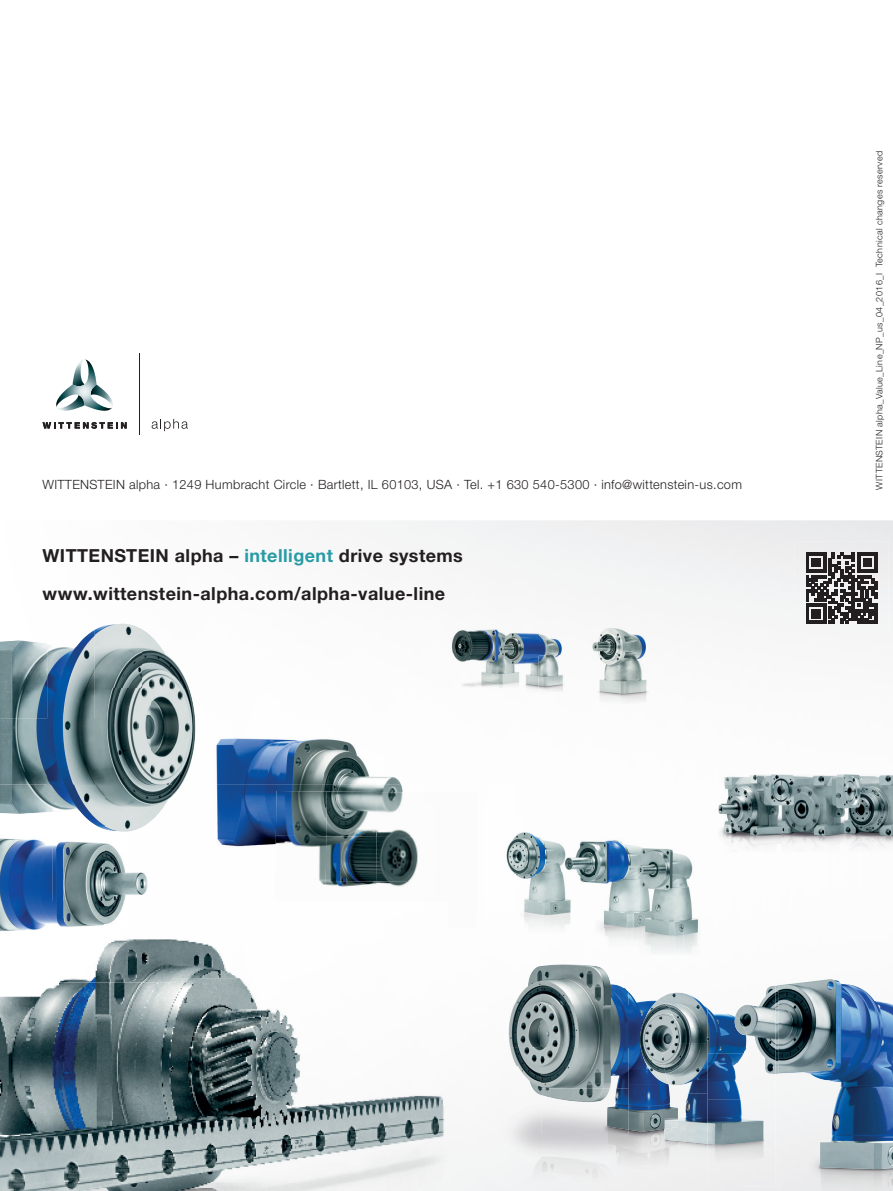
<style>
.page{position:relative;width:893px;height:1191px;background:#fff}
.page>*{position:absolute;margin:0;border:0;box-sizing:border-box;transform-origin:0 0}
.t1{font:700 18px "Helvetica Neue LTW1 G";letter-spacing:.025em;color:#231f20}
.t2{font:300 12.75px "Helvetica Neue LTW1 G";letter-spacing:.025em;color:#231f20}
.t3{font:300 9px "Helvetica Neue LTW1 G";letter-spacing:.04em;color:#231f20}
.s1{color:#289ba5}
</style>
<div class="page">
<hr style="left:0;top:520px;width:893px;height:1px;background:#f6f7f7">
<img style="left:195px;top:720px;width:206px;height:64px">
<img style="left:216px;top:784px;width:108px;height:63px">
<img style="left:324px;top:784px;width:79px;height:7px">
<img style="left:321px;top:882px;width:87px;height:5px">
<img style="left:276px;top:791px;width:135px;height:44px">
<img style="left:275px;top:835px;width:143px;height:47px">
<img style="left:494px;top:1083px;width:135px;height:103px">
<img style="left:541px;top:964px;width:88px;height:165px">
<img style="left:508px;top:966px;width:33px;height:81px">
<img style="left:501px;top:1047px;width:40px;height:48px">
<img style="left:142px;top:635px;width:47px;height:54px">
<img style="left:95px;top:624px;width:47px;height:94px">
<img style="left:95px;top:718px;width:10px;height:66px">
<img style="left:47px;top:630px;width:48px;height:154px">
<img style="left:0;top:640px;width:47px;height:144px">
<img style="left:150px;top:689px;width:45px;height:108px">
<img style="left:105px;top:689px;width:45px;height:95px">
<img style="left:0;top:978px;width:447px;height:213px">
<img style="left:172px;top:939px;width:66px;height:39px">
<img style="left:388px;top:978px;width:59px;height:208px">
<img style="left:629px;top:1131px;width:39px;height:55px">
<img style="left:668px;top:1144px;width:40px;height:42px">
<img style="left:629px;top:992px;width:11px;height:92px">
<img style="left:629px;top:1084px;width:35px;height:47px">
<img style="left:658px;top:992px;width:50px;height:51px">
<img style="left:678px;top:1043px;width:30px;height:50px">
<img style="left:664px;top:1093px;width:44px;height:51px">
<img style="left:640px;top:1000px;width:38px;height:128px">
<img style="left:829px;top:979px;width:43px;height:18px">
<img style="left:743px;top:1072px;width:150px;height:119px">
<img style="left:744px;top:1038px;width:31px;height:47px">
<img style="left:744px;top:1085px;width:31px;height:51px">
<img style="left:708px;top:1136px;width:67px;height:50px">
<img style="left:708px;top:1009px;width:39px;height:44px">
<img style="left:708px;top:1053px;width:36px;height:46px">
<img style="left:708px;top:1099px;width:56px;height:45px">
<img style="left:778px;top:979px;width:51px;height:99px">
<img style="left:775px;top:985px;width:3px;height:89px">
<img style="left:735px;top:985px;width:40px;height:53px">
<img style="left:735px;top:1016px;width:12px;height:19px">
<img style="left:424px;top:618px;width:46px;height:71px">
<img style="left:538px;top:633px;width:16px;height:22px">
<img style="left:538px;top:655px;width:16px;height:37px">
<img style="left:470px;top:618px;width:68px;height:38px">
<img style="left:504px;top:656px;width:34px;height:34px">
<img style="left:470px;top:656px;width:34px;height:32px">
<img style="left:592px;top:616px;width:99px;height:45px">
<img style="left:598px;top:661px;width:93px;height:46px">
<img style="left:554px;top:638px;width:10px;height:54px">
<img style="left:53px;top:829px;width:52px;height:72px">
<img style="left:0;top:838px;width:53px;height:63px">
<img style="left:0;top:784px;width:105px;height:45px">
<img style="left:105px;top:784px;width:63px;height:47px">
<img style="left:0;top:947px;width:172px;height:35px">
<img style="left:0;top:901px;width:105px;height:31px">
<img style="left:105px;top:901px;width:67px;height:77px">
<img style="left:506px;top:832px;width:40px;height:42px">
<img style="left:515px;top:874px;width:90px;height:54px">
<img style="left:546px;top:841px;width:59px;height:34px">
<img style="left:598px;top:928px;width:7px;height:6px">
<img style="left:674px;top:830px;width:45px;height:98px">
<img style="left:650px;top:928px;width:48px;height:25px">
<img style="left:605px;top:840px;width:69px;height:106px">
<img style="left:723px;top:835px;width:170px;height:18px">
<img style="left:719px;top:774px;width:174px;height:61px">
<svg style="left:719px;top:830px;width:4px;height:5px"></svg>
<div style="left:795px;top:541px;width:94px;height:94px;background:#f0f1f2"></div>
<svg style="left:806px;top:552px;width:71px;height:72px"></svg>
<svg style="left:43px;top:422px;width:84px;height:7px"></svg>
<svg style="left:152px;top:419px;width:36px;height:12px"></svg>
<hr style="left:139px;top:353px;width:1px;height:82px;background:#231f20">
<svg style="left:56px;top:359px;width:57px;height:52px"></svg>
<p class="t2" style="left:43px;top:477px;width:701px">WITTENSTEIN alpha · 1249 Humbracht Circle · Bartlett, IL 60103, USA · Tel. +1 630 540-5300 · info@wittenstein-us.com</p>
<h1 class="t1" style="left:43px;top:544px;width:422px">WITTENSTEIN alpha – <span class="s1">intelligent</span> drive systems</h1>
<h1 class="t1" style="left:43px;top:582px;width:404px">www.wittenstein-alpha.com/alpha-value-line</h1>
<p class="t3" style="left:874px;top:490px;width:340px;rotate:-90deg">WITTENSTEIN alpha_Value_Line_NP_us_04_2016_I Technical changes reserved</p>
</div>
